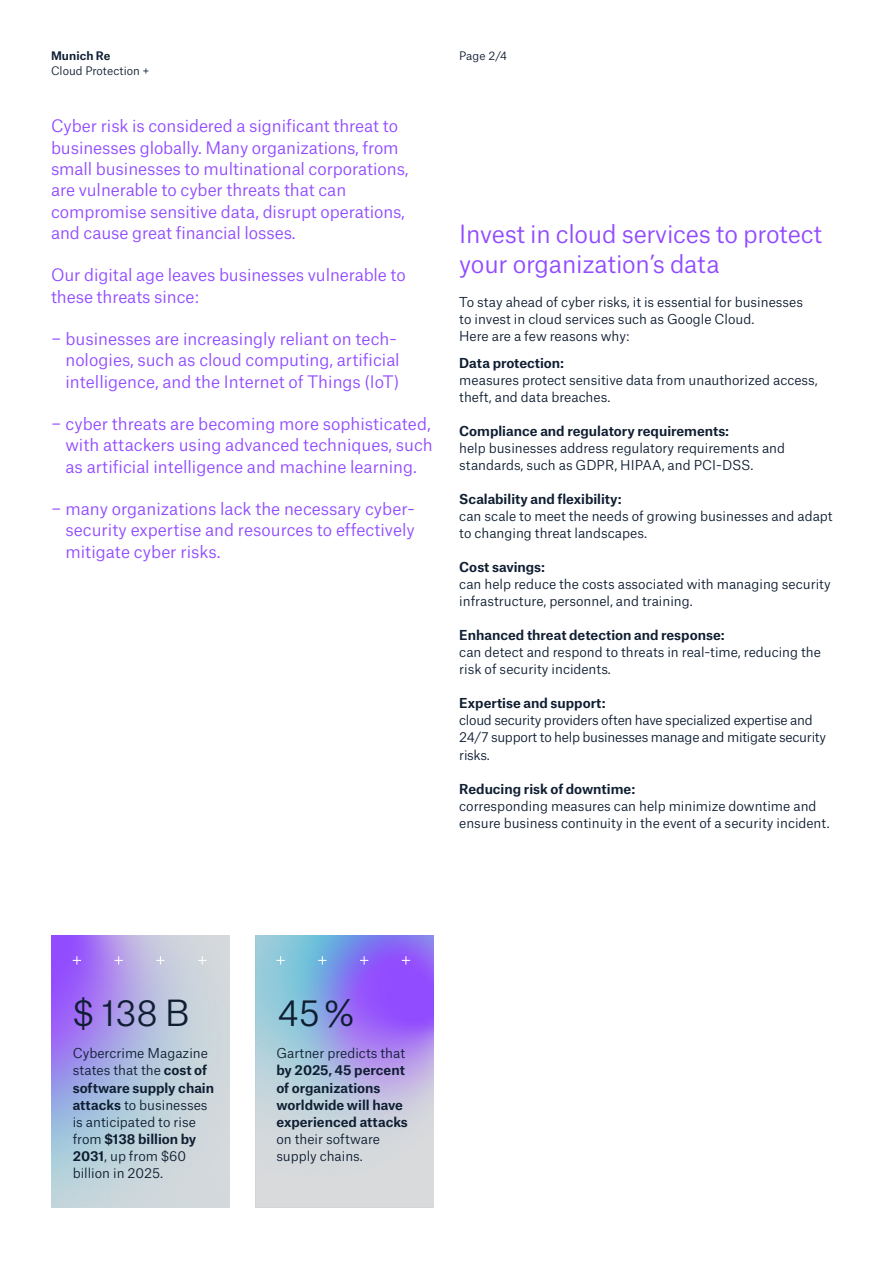
<style>
.page{position:relative;width:893px;height:1263px;background:#fff}
.page>*{position:absolute;margin:0;border:0;box-sizing:border-box;transform-origin:0 0}
.MR_23_pt{font:34.5px "Munich Re Neue";color:#0f1e32}
.MR_27_5_pt{font:34.5px "Munich Re Neue";color:#0f1e32}
.MR_16_pt{font:24px/29.7px "Munich Re Neue";letter-spacing:-.01em;color:#914bff}
.MR_11_pt{font:16.5px/21.3px "Munich Re Neue";color:#914bff}
.MR_8_75_pt_regular{font:13.2px/17px "Munich Re Neue";color:#0f1e32}
.MR_8_75_pt_regular-2{font:700 13.2px "Munich Re Neue";color:#0f1e32}
.MR_16_pt-2{font:13.2px/17px "Munich Re Neue";color:#0f1e32}
.MR_8_75_pt_regular_space{font:700 13.2px/17px "Munich Re Neue";color:#0f1e32}
.MR_8_75_pt_regular-3{font:13.2px/17px "Munich Re Neue";letter-spacing:-.02em;color:#0f1e32}
.t1{font:11.25px "Munich Re Neue";letter-spacing:.005em;color:#0f1e32}
.t2{font:700 11.25px "Munich Re Neue";letter-spacing:.005em;color:#0f1e32}
.s1{font-weight:700}
.s2{font-weight:400}
</style>
<div class="page">
<img style="left:51px;top:936px;width:179px;height:272px">
<img style="left:255px;top:936px;width:179px;height:272px">
<svg style="left:73px;top:956px;width:8px;height:8px"></svg>
<svg style="left:114px;top:956px;width:9px;height:8px"></svg>
<svg style="left:156px;top:956px;width:9px;height:8px"></svg>
<svg style="left:198px;top:956px;width:8px;height:8px"></svg>
<svg style="left:276px;top:956px;width:9px;height:8px"></svg>
<svg style="left:318px;top:956px;width:9px;height:8px"></svg>
<svg style="left:360px;top:956px;width:8px;height:8px"></svg>
<svg style="left:402px;top:956px;width:8px;height:8px"></svg>
<p class="t2" style="left:51px;top:47px;width:61px">Munich Re</p>
<p class="t1" style="left:51px;top:62px;width:100px">Cloud Protection +</p>
<p class="MR_11_pt" style="left:51px;top:114px;width:359px">Cyber risk is considered a significant threat to businesses globally. Many organizations, from small businesses to multinational corporations, are vulnerable to cyber threats that can compromise sensitive data, disrupt operations, and cause great financial losses.</p>
<p class="MR_11_pt" style="left:51px;top:263px;width:356px">Our digital age leaves businesses vulnerable to these threats since:</p>
<p class="MR_11_pt" style="left:65px;top:327px;width:336px;text-indent:-14px">− businesses are increasingly reliant on tech&shy;nologies, such as cloud computing, artificial intelligence, and the Internet of Things (IoT)</p>
<p class="MR_11_pt" style="left:65px;top:412px;width:369px;text-indent:-14px">− cyber threats are becoming more sophisticated, with attackers using advanced techniques, such as artificial intelligence and machine learning.</p>
<p class="MR_11_pt" style="left:65px;top:497px;width:351px;text-align:justify;text-indent:-14px">− many organizations lack the necessary cyber&shy;security expertise and resources to effectively mitigate cyber risks.</p>
<p class="t1" style="left:459px;top:47px;width:49px">Page 2/4</p>
<p class="MR_16_pt" style="left:459px;top:217px;width:365px">Invest in cloud services to protect your organization’s data</p>
<p class="MR_16_pt-2" style="left:459px;top:292px;width:345px">To stay ahead of cyber risks, it is essential for businesses to invest in cloud services such as Google Cloud.<br>Here are a few reasons why:</p>
<p class="MR_8_75_pt_regular-2" style="left:459px;top:352px;width:106px">Data protection:</p>
<p class="MR_8_75_pt_regular" style="left:459px;top:370px;width:360px">measures protect sensitive data from unauthorized access, theft, and data breaches.</p>
<p class="MR_8_75_pt_regular-2" style="left:459px;top:420px;width:271px">Compliance and regulatory requirements:</p>
<p class="MR_8_75_pt_regular" style="left:459px;top:438px;width:327px">help businesses address regulatory requirements and standards, such as GDPR, HIPAA, and PCI-DSS.</p>
<p class="MR_8_75_pt_regular-2" style="left:459px;top:488px;width:164px">Scalability and flexibility:</p>
<p class="MR_8_75_pt_regular" style="left:459px;top:507px;width:375px">can scale to meet the needs of growing businesses and adapt to changing threat landscapes.</p>
<p class="MR_8_75_pt_regular-2" style="left:459px;top:556px;width:87px">Cost savings:</p>
<p class="MR_8_75_pt_regular" style="left:459px;top:575px;width:373px">can help reduce the costs associated with managing security infrastructure, personnel, and training.</p>
<p class="MR_8_75_pt_regular-2" style="left:459px;top:625px;width:267px">Enhanced threat detection and response:</p>
<p class="MR_8_75_pt_regular" style="left:459px;top:643px;width:363px">can detect and respond to threats in real-time, reducing the risk of security incidents.</p>
<p class="MR_8_75_pt_regular-2" style="left:459px;top:693px;width:148px">Expertise and support:</p>
<p class="MR_8_75_pt_regular-3" style="left:459px;top:711px;width:368px">cloud security providers often have specialized expertise and<br>24/7 support to help businesses manage and mitigate security risks.</p>
<p class="MR_8_75_pt_regular-2" style="left:459px;top:778px;width:177px">Reducing risk of downtime:</p>
<p class="MR_8_75_pt_regular" style="left:459px;top:796px;width:372px">corresponding measures can help minimize downtime and ensure business continuity in the event of a security incident.</p>
<p class="MR_23_pt" style="left:73px;top:986px;width:119px">$ 138 B</p>
<p class="MR_27_5_pt" style="left:278px;top:986px;width:78px">45 %</p>
<p class="MR_8_75_pt_regular" style="left:73px;top:1044px;width:143px">Cybercrime Magazine states that the <span class="s1">cost of software supply chain attacks</span> to businesses is anticipated to rise from <span class="s1">$138 billion by<br>2031</span>, up from $60 billion in 2025.</p>
<p class="MR_8_75_pt_regular_space" style="left:276px;top:1043px;width:133px"><span class="s2">Gartner predicts that </span>by 2025, 45 percent of organizations worldwide will have experienced attacks <span class="s2">on their software supply chains.</span></p>
</div>
